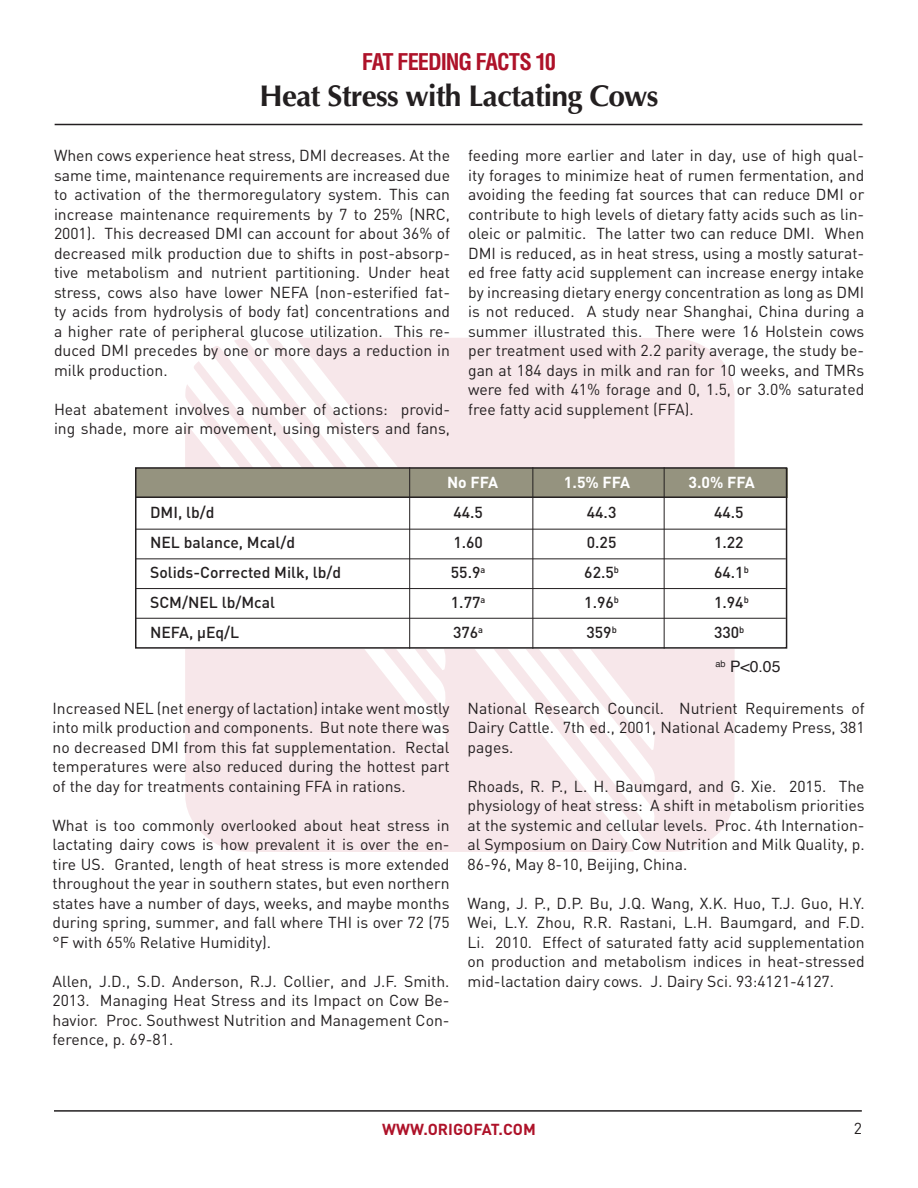
<style>
.page{position:relative;width:918px;height:1188px;background:#fff}
.page>*{position:absolute;margin:0;border:0;box-sizing:border-box;transform-origin:0 0}
.t1{font:italic 700 133.2px "Optima";letter-spacing:.02em;color:#08080d;scale:.8 1}
.t2{font:700 30px "Optima";letter-spacing:-.025em;color:#231f20}
.t3{font:700 condensed 22.5px "Helvetica";letter-spacing:-.05em;color:#ae1229}
.t4{font:15.75px/19.5px "DIN";color:#231f20;text-align:justify}
.t5{font:500 15.75px "DIN";color:#231f20}
.t6{font:700 15.75px "DIN";color:#fff}
.t7{font:700 15.75px "DIN";color:#ae1229}
.t8{font:15.75px "Helvetica";color:#231f20}
</style>
<div class="page">
<svg style="left:234px;top:338px;width:501px;height:514px;fill:#f7e7ea"></svg>
<svg style="left:185px;top:345px;width:449px;height:507px;fill:#f7e7ea"></svg>
<svg style="left:266px;top:338px;width:177px;height:129px"></svg>
<div style="left:135px;top:469px;width:651px;height:180px;background:#fff"></div>
<div style="left:135px;top:469px;width:652px;height:29px;background:#95937f"></div>
<div style="left:135px;top:467px;width:652px;height:182px;border:2px solid #231f20"></div>
<hr style="left:54px;top:1110px;width:808px;height:2px;background:#231f20">
<hr style="left:55px;top:124px;width:807px;height:1px;background:#231f20">
<hr style="left:135px;top:496px;width:651px;height:2px;background:#231f20">
<hr style="left:135px;top:529px;width:651px;height:1px;background:#231f20">
<hr style="left:135px;top:558px;width:651px;height:1px;background:#231f20">
<hr style="left:135px;top:588px;width:651px;height:1px;background:#231f20">
<hr style="left:135px;top:618px;width:651px;height:1px;background:#231f20">
<hr style="left:532px;top:467px;width:1px;height:182px;background:#231f20">
<hr style="left:664px;top:467px;width:1px;height:182px;background:#231f20">
<hr style="left:409px;top:467px;width:1px;height:182px;background:#231f20">
<p class="t3" style="left:362px;top:48px;width:196px">FAT FEEDING FACTS 10</p>
<p class="t2" style="left:260px;top:78px;width:400px">Heat Stress with Lactating Cows</p>
<p class="t4" style="left:54px;top:145px;width:398px">When cows experience heat stress, DMI decreases. At the same time, maintenance requirements are increased due to activation of the thermoregulatory system. This can increase maintenance requirements by 7 to 25% (NRC, 2001). This decreased DMI can account for about 36% of decreased milk production due to shifts in post-absorp&shy;tive metabolism and nutrient partitioning. Under heat stress, cows also have lower NEFA (non-esterified fat&shy;ty acids from hydrolysis of body fat) concentrations and a higher rate of peripheral glucose utilization. This re&shy;duced DMI precedes by one or more days a reduction in milk production.</p>
<p class="t4" style="left:54px;top:399px;width:398px">Heat abatement involves a number of actions: provid&shy;ing shade, more air movement, using misters and fans,</p>
<p class="t4" style="left:468px;top:145px;width:398px">feeding more earlier and later in day, use of high qual&shy;ity forages to minimize heat of rumen fermentation, and avoiding the feeding fat sources that can reduce DMI or contribute to high levels of dietary fatty acids such as lin&shy;oleic or palmitic. The latter two can reduce DMI. When DMI is reduced, as in heat stress, using a mostly saturat&shy;ed free fatty acid supplement can increase energy intake by increasing dietary energy concentration as long as DMI is not reduced. A study near Shanghai, China during a summer illustrated this. There were 16 Holstein cows per treatment used with 2.2 parity average, the study be&shy;gan at 184 days in milk and ran for 10 weeks, and TMRs were fed with 41% forage and 0, 1.5, or 3.0% saturated free fatty acid supplement (FFA).</p>
<p class="t6" style="left:447px;top:472px;width:53px">No FFA</p>
<p class="t6" style="left:564px;top:472px;width:68px">1.5% FFA</p>
<p class="t6" style="left:688px;top:472px;width:68px">3.0% FFA</p>
<p class="t5" style="left:150px;top:503px;width:66px">DMI, lb/d</p>
<p class="t5" style="left:453px;top:503px;width:31px">44.5</p>
<p class="t5" style="left:587px;top:503px;width:31px">44.3</p>
<p class="t5" style="left:714px;top:503px;width:31px">44.5</p>
<p class="t5" style="left:150px;top:533px;width:147px">NEL balance, Mcal/d</p>
<p class="t5" style="left:453px;top:533px;width:31px">1.60</p>
<p class="t5" style="left:587px;top:533px;width:31px">0.25</p>
<p class="t5" style="left:714px;top:533px;width:31px">1.22</p>
<p class="t5" style="left:150px;top:563px;width:193px">Solids-Corrected Milk, lb/d</p>
<p class="t5" style="left:451px;top:563px;width:36px">55.9<sup>a</sup></p>
<p class="t5" style="left:584px;top:563px;width:36px">62.5<sup>b</sup></p>
<p class="t5" style="left:714px;top:563px;width:36px">64.1<sup>b</sup></p>
<p class="t5" style="left:150px;top:593px;width:126px">SCM/NEL lb/Mcal</p>
<p class="t5" style="left:451px;top:593px;width:36px">1.77<sup>a</sup></p>
<p class="t5" style="left:584px;top:593px;width:36px">1.96<sup>b</sup></p>
<p class="t5" style="left:714px;top:593px;width:36px">1.94<sup>b</sup></p>
<p class="t5" style="left:150px;top:623px;width:91px">NEFA, µEq/L</p>
<p class="t5" style="left:453px;top:623px;width:32px">376<sup>a</sup></p>
<p class="t5" style="left:586px;top:623px;width:32px">359<sup>b</sup></p>
<p class="t5" style="left:714px;top:623px;width:32px">330<sup>b</sup></p>
<p class="t8" style="left:716px;top:654px;width:66px"><sup>ab</sup> P&lt;0.05</p>
<p class="t4" style="left:52px;top:698px;width:399px">Increased NEL (net energy of lactation) intake went mostly into milk production and components. But note there was no decreased DMI from this fat supplementation. Rectal temperatures were also reduced during the hottest part of the day for treatments containing FFA in rations.</p>
<p class="t4" style="left:52px;top:815px;width:399px">What is too commonly overlooked about heat stress in lactating dairy cows is how prevalent it is over the en&shy;tire US. Granted, length of heat stress is more extended throughout the year in southern states, but even northern states have a number of days, weeks, and maybe months during spring, summer, and fall where THI is over 72 (75 °F with 65% Relative Humidity).</p>
<p class="t4" style="left:52px;top:971px;width:399px">Allen, J.D., S.D. Anderson, R.J. Collier, and J.F. Smith.<br>2013. Managing Heat Stress and its Impact on Cow Be&shy;havior. Proc. Southwest Nutrition and Management Con&shy;ference, p. 69-81.</p>
<p class="t4" style="left:468px;top:698px;width:399px">National Research Council. Nutrient Requirements of Dairy Cattle. 7th ed., 2001, National Academy Press, 381 pages.</p>
<p class="t4" style="left:468px;top:776px;width:399px">Rhoads, R. P., L. H. Baumgard, and G. Xie. 2015. The physiology of heat stress: A shift in metabolism priorities at the systemic and cellular levels. Proc. 4th Internation&shy;al Symposium on Dairy Cow Nutrition and Milk Quality, p.<br>86-96, May 8-10, Beijing, China.</p>
<p class="t4" style="left:468px;top:893px;width:399px">Wang, J. P., D.P. Bu, J.Q. Wang, X.K. Huo, T.J. Guo, H.Y.<br>Wei, L.Y. Zhou, R.R. Rastani, L.H. Baumgard, and F.D.<br>Li. 2010. Effect of saturated fatty acid supplementation on production and metabolism indices in heat-stressed mid-lactation dairy cows. J. Dairy Sci. 93:4121-4127.</p>
<h1 class="t1" style="left:195px;top:887px;width:920px">Powering Lives</h1>
<p class="t7" style="left:382px;top:1119px;width:155px">WWW.ORIGOFAT.COM</p>
<p class="t4" style="left:854px;top:1118px;width:10px">2</p>
</div>
